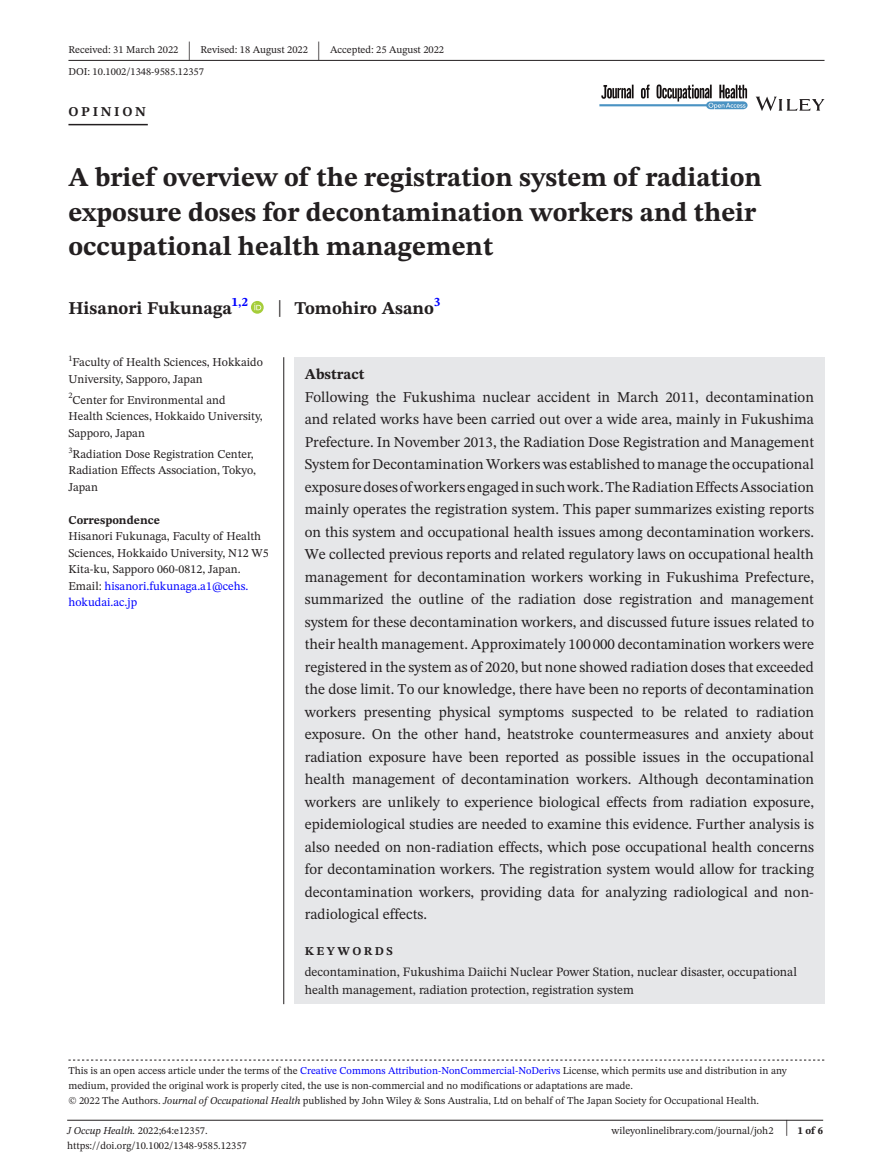
<style>
.page{position:relative;width:893px;height:1174px;background:#fff}
.page>*{position:absolute;margin:0;border:0;box-sizing:border-box;transform-origin:0 0}
.t1{font:700 27px/34.5px "STIX Two Text";color:#231f20}
.t2{font:25.65px "STIX Two Text";color:#231f20;scale:.49 1}
.t3{font:700 18px "STIX Two Text";color:#231f20}
.t4{font:15px/22.5px "STIX Two Text";color:#231f20;text-align:justify}
.t5{font:700 15px "STIX Two Text";color:#231f20}
.t6{font:700 13.5px "STIX Two Text";letter-spacing:.2em;color:#231f20}
.t7{font:12.75px/17.2px "STIX Two Text";color:#231f20}
.t8{font:12px/16.5px "STIX Two Text";color:#231f20}
.t9{font:700 12px "STIX Two Text";color:#231f20}
.t10{font:700 12px "STIX Two Text";letter-spacing:.2em;color:#231f20}
.t11{font:10.5px/15px "STIX Two Text";color:#231f20}
.t12{font:700 10.5px "STIX Two Text";color:#231f20}
.s1{font-weight:400;font-size:23.4px}
.s2{color:#00f}
.s3{font-style:italic}
.s4{font-weight:400;font-size:22.2px}
</style>
<div class="page">
<hr style="left:67px;top:1119px;width:756px;height:1px;background:#231f20">
<svg style="left:756px;top:97px;width:68px;height:14px"></svg>
<img style="left:599px;top:84px;width:149px;height:26px">
<hr style="left:68px;top:60px;width:756px;height:1px;background:#231f20">
<hr style="left:68px;top:124px;width:80px;height:1px;background:#231f20">
<svg style="left:251px;top:301px;width:13px;height:13px"></svg>
<svg style="left:254px;top:303px;width:7px;height:7px"></svg>
<svg style="left:68px;top:1059px;width:756px;height:1px"></svg>
<div style="left:294px;top:357px;width:530px;height:647px;background:#e6e7e9"></div>
<hr style="left:283px;top:357px;width:1px;height:647px;background:#231f20">
<p class="t11" style="left:68px;top:42px;width:111px">Received: 31 March 2022</p>
<h2 class="t2" style="left:188px;top:32px;width:8px">|</h2>
<p class="t11" style="left:201px;top:42px;width:109px">Revised: 18 August 2022</p>
<h2 class="t2" style="left:317px;top:32px;width:8px">|</h2>
<p class="t11" style="left:330px;top:42px;width:116px">Accepted: 25 August 2022</p>
<p class="t11" style="left:68px;top:64px;width:137px">DOI: 10.1002/1348-9585.12357</p>
<p class="t6" style="left:68px;top:101px;width:79px">OPINION</p>
<h1 class="t1" style="left:68px;top:161px;width:695px">A brief overview of the registration system of radiation exposure doses for decontamination workers and their occupational health management</h1>
<p class="t3" style="left:68px;top:295px;width:181px">Hisanori Fukunaga<sup>1,2</sup></p>
<p class="t3" style="left:277px;top:295px;width:164px"><span class="s1">|</span> Tomohiro Asano<sup>3</sup></p>
<p class="t8" style="left:68px;top:354px;width:196px"><sup>1</sup>Faculty of Health Sciences, Hokkaido<br>University, Sapporo, Japan</p>
<p class="t8" style="left:68px;top:391px;width:196px"><sup>2</sup>Center for Environmental and<br>Health Sciences, Hokkaido University,<br>Sapporo, Japan</p>
<p class="t8" style="left:68px;top:445px;width:189px"><sup>3</sup>Radiation Dose Registration Center,<br>Radiation Effects Association, Tokyo,<br>Japan</p>
<p class="t9" style="left:68px;top:511px;width:93px">Correspondence</p>
<p class="t8" style="left:68px;top:528px;width:202px">Hisanori Fukunaga, Faculty of Health Sciences, Hokkaido University, N12 W5<br>Kita-ku, Sapporo 060-0812, Japan.<br>Email: <span class="s2">hisanori.fukunaga.a1@cehs. hokudai.ac.jp</span></p>
<p class="t5" style="left:305px;top:363px;width:61px">Abstract</p>
<p class="t4" style="left:305px;top:385px;width:511px">Following the Fukushima nuclear accident in March 2011, decontamination and related works have been carried out over a wide area, mainly in Fukushima Prefecture. In November 2013, the Radiation Dose Registration and Management System for Decontamination Workers was established to manage the occupational exposure doses of workers engaged in such work. The Radiation Effects Association mainly operates the registration system. This paper summarizes existing reports on this system and occupational health issues among decontamination workers.<br>We collected previous reports and related regulatory laws on occupational health management for decontamination workers working in Fukushima Prefecture, summarized the outline of the radiation dose registration and management system for these decontamination workers, and discussed future issues related to their health management. Approximately 100 000 decontamination workers were registered in the system as of 2020, but none showed radiation doses that exceeded the dose limit. To our knowledge, there have been no reports of decontamination workers presenting physical symptoms suspected to be related to radiation exposure. On the other hand, heatstroke countermeasures and anxiety about radiation exposure have been reported as possible issues in the occupational health management of decontamination workers. Although decontamination workers are unlikely to experience biological effects from radiation exposure, epidemiological studies are needed to examine this evidence. Further analysis is also needed on non-radiation effects, which pose occupational health concerns for decontamination workers. The registration system would allow for tracking decontamination workers, providing data for analyzing radiological and non&shy;radiological effects.</p>
<p class="t10" style="left:305px;top:942px;width:90px">KEYWORDS</p>
<p class="t7" style="left:305px;top:963px;width:494px">decontamination, Fukushima Daiichi Nuclear Power Station, nuclear disaster, occupational health management, radiation protection, registration system</p>
<p class="t11" style="left:68px;top:1063px;width:720px">This is an open access article under the terms of the <span class="s2">Creative Commons Attribution-NonCommercial-NoDerivs</span> License, which permits use and distribution in any medium, provided the original work is properly cited, the use is non-commercial and no modifications or adaptations are made.<br>© 2022 The Authors. <span class="s3">Journal of Occupational Health</span> published by John Wiley &amp; Sons Australia, Ltd on behalf of The Japan Society for Occupational Health.</p>
<p class="t11" style="left:67px;top:1123px;width:142px"><span class="s3">J Occup Health.</span> 2022;64:e12357.</p>
<p class="t12" style="left:785px;top:1123px;width:39px"><span class="s4">|</span> 1 of 6</p>
<p class="t11" style="left:67px;top:1138px;width:181px">https://doi.org/10.1002/1348-9585.12357</p>
<p class="t11" style="left:612px;top:1123px;width:163px">wileyonlinelibrary.com/journal/joh2</p>
</div>
